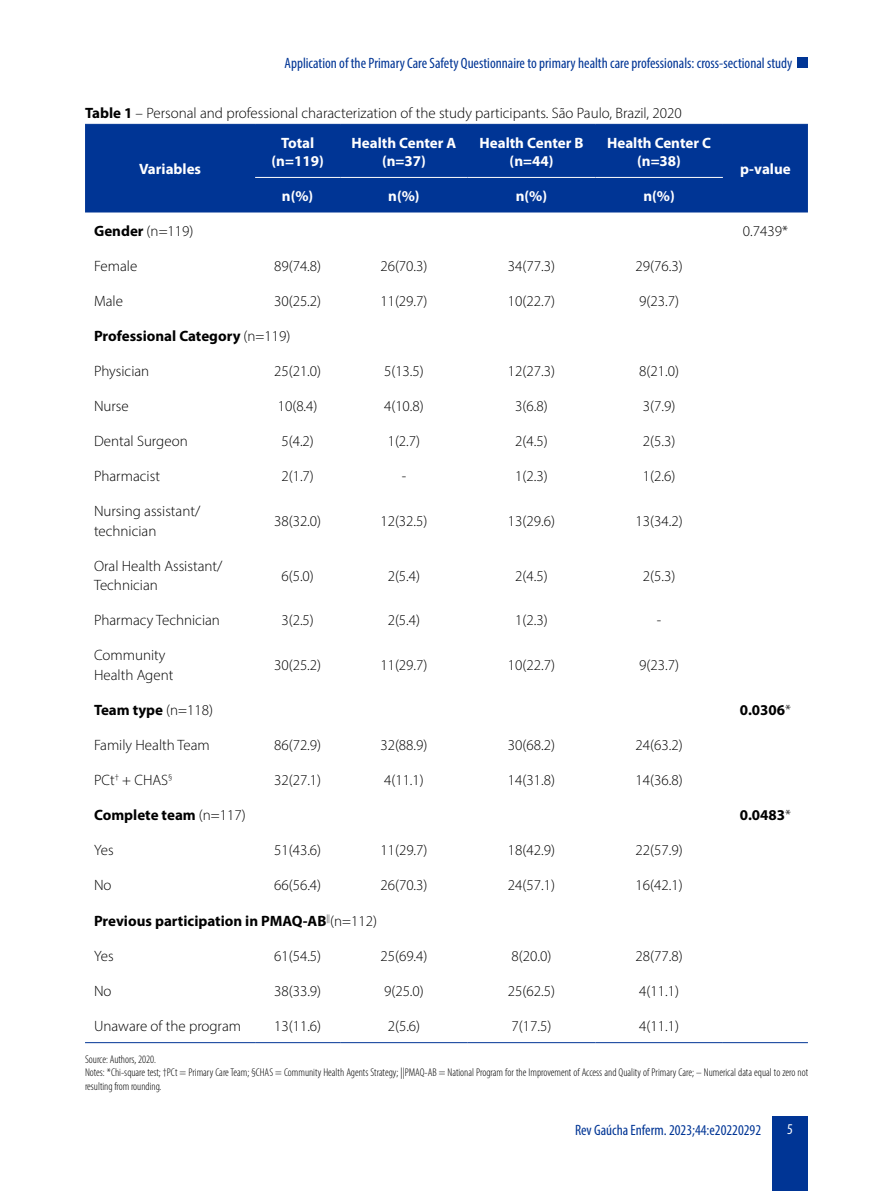
<style>
.page{position:relative;width:893px;height:1191px;background:#fff}
.page>*{position:absolute;margin:0;border:0;box-sizing:border-box;transform-origin:0 0}
.t1{font:300 15px/19.5px "Myriad Pro";color:#000}
.t2{font:condensed 15px "Myriad Pro";color:#003595}
.t3{font:700 15px "Myriad Pro";color:#000}
.t4{font:700 15px/18px "Myriad Pro";color:#fff;text-align:center}
.t5{font:condensed 15px "Myriad Pro";color:#fff}
.t6{font:300 condensed 11.25px/13.5px "Myriad Pro";color:#000}
.s1{font-weight:700}
.s2{font-weight:300}
</style>
<div class="page">
<div style="left:772px;top:1116px;width:36px;height:75px;background:#003595"></div>
<div style="left:798px;top:57px;width:10px;height:11px;background:#003595"></div>
<div style="left:85px;top:125px;width:723px;height:87px;background:#003595"></div>
<hr style="left:85px;top:124px;width:170px;height:1px;background:#003595">
<hr style="left:255px;top:124px;width:85px;height:1px;background:#003595">
<hr style="left:340px;top:124px;width:128px;height:1px;background:#003595">
<hr style="left:468px;top:124px;width:127px;height:1px;background:#003595">
<hr style="left:595px;top:124px;width:128px;height:1px;background:#003595">
<hr style="left:723px;top:124px;width:85px;height:1px;background:#003595">
<hr style="left:85px;top:1042px;width:170px;height:1px;background:#003595">
<hr style="left:255px;top:1042px;width:85px;height:1px;background:#003595">
<hr style="left:340px;top:1042px;width:128px;height:1px;background:#003595">
<hr style="left:468px;top:1042px;width:127px;height:1px;background:#003595">
<hr style="left:595px;top:1042px;width:128px;height:1px;background:#003595">
<hr style="left:723px;top:1042px;width:85px;height:1px;background:#003595">
<hr style="left:255px;top:177px;width:85px;height:1px;background:#fff">
<hr style="left:340px;top:177px;width:128px;height:1px;background:#fff">
<hr style="left:468px;top:177px;width:127px;height:1px;background:#fff">
<hr style="left:595px;top:177px;width:128px;height:1px;background:#fff">
<p class="t2" style="left:285px;top:54px;width:509px">Application of the Primary Care Safety Questionnaire to primary health care professionals: cross-sectional study</p>
<p class="t1" style="left:85px;top:103px;width:598px"><span class="s1">Table 1</span> – Personal and professional characterization of the study participants. São Paulo, Brazil, 2020</p>
<p class="t4" style="left:139px;top:159px;width:64px">Variables</p>
<p class="t4" style="left:272px;top:133px;width:54px">Total (n=119)</p>
<p class="t4" style="left:352px;top:133px;width:106px">Health Center A (n=37)</p>
<p class="t4" style="left:480px;top:133px;width:105px">Health Center B (n=44)</p>
<p class="t4" style="left:607px;top:133px;width:105px">Health Center C (n=38)</p>
<p class="t4" style="left:282px;top:186px;width:33px">n(%)</p>
<p class="t4" style="left:388px;top:186px;width:33px">n(%)</p>
<p class="t4" style="left:516px;top:186px;width:33px">n(%)</p>
<p class="t4" style="left:643px;top:186px;width:33px">n(%)</p>
<p class="t4" style="left:740px;top:159px;width:52px">p-value</p>
<p class="t1" style="left:94px;top:221px;width:101px"><span class="s1">Gender</span> (n=119)</p>
<p class="t1" style="left:743px;top:221px;width:47px">0.7439*</p>
<p class="t1" style="left:94px;top:256px;width:45px">Female</p>
<p class="t1" style="left:274px;top:256px;width:49px">89(74.8)</p>
<p class="t1" style="left:380px;top:256px;width:49px">26(70.3)</p>
<p class="t1" style="left:508px;top:256px;width:49px">34(77.3)</p>
<p class="t1" style="left:635px;top:256px;width:49px">29(76.3)</p>
<p class="t1" style="left:94px;top:291px;width:31px">Male</p>
<p class="t1" style="left:274px;top:291px;width:49px">30(25.2)</p>
<p class="t1" style="left:380px;top:291px;width:49px">11(29.7)</p>
<p class="t1" style="left:508px;top:291px;width:49px">10(22.7)</p>
<p class="t1" style="left:639px;top:291px;width:41px">9(23.7)</p>
<p class="t3" style="left:94px;top:326px;width:198px">Professional Category <span class="s2">(n=119)</span></p>
<p class="t1" style="left:94px;top:361px;width:57px">Physician</p>
<p class="t1" style="left:274px;top:361px;width:49px">25(21.0)</p>
<p class="t1" style="left:384px;top:361px;width:41px">5(13.5)</p>
<p class="t1" style="left:508px;top:361px;width:49px">12(27.3)</p>
<p class="t1" style="left:639px;top:361px;width:41px">8(21.0)</p>
<p class="t1" style="left:94px;top:396px;width:36px">Nurse</p>
<p class="t1" style="left:278px;top:396px;width:41px">10(8.4)</p>
<p class="t1" style="left:384px;top:396px;width:41px">4(10.8)</p>
<p class="t1" style="left:515px;top:396px;width:34px">3(6.8)</p>
<p class="t1" style="left:643px;top:396px;width:34px">3(7.9)</p>
<p class="t1" style="left:94px;top:431px;width:95px">Dental Surgeon</p>
<p class="t1" style="left:281px;top:431px;width:34px">5(4.2)</p>
<p class="t1" style="left:388px;top:431px;width:34px">1(2.7)</p>
<p class="t1" style="left:515px;top:431px;width:34px">2(4.5)</p>
<p class="t1" style="left:643px;top:431px;width:34px">2(5.3)</p>
<p class="t1" style="left:94px;top:466px;width:67px">Pharmacist</p>
<p class="t1" style="left:281px;top:466px;width:34px">2(1.7)</p>
<p class="t1" style="left:402px;top:466px;width:6px">-</p>
<p class="t1" style="left:515px;top:466px;width:34px">1(2.3)</p>
<p class="t1" style="left:643px;top:466px;width:34px">1(2.6)</p>
<p class="t1" style="left:94px;top:501px;width:108px">Nursing assistant/ technician</p>
<p class="t1" style="left:274px;top:511px;width:49px">38(32.0)</p>
<p class="t1" style="left:380px;top:511px;width:49px">12(32.5)</p>
<p class="t1" style="left:508px;top:511px;width:49px">13(29.6)</p>
<p class="t1" style="left:635px;top:511px;width:49px">13(34.2)</p>
<p class="t1" style="left:94px;top:556px;width:130px">Oral Health Assistant/<br>Technician</p>
<p class="t1" style="left:281px;top:565px;width:34px">6(5.0)</p>
<p class="t1" style="left:388px;top:565px;width:34px">2(5.4)</p>
<p class="t1" style="left:515px;top:565px;width:34px">2(4.5)</p>
<p class="t1" style="left:643px;top:565px;width:34px">2(5.3)</p>
<p class="t1" style="left:94px;top:610px;width:127px">Pharmacy Technician</p>
<p class="t1" style="left:281px;top:610px;width:34px">3(2.5)</p>
<p class="t1" style="left:388px;top:610px;width:34px">2(5.4)</p>
<p class="t1" style="left:515px;top:610px;width:34px">1(2.3)</p>
<p class="t1" style="left:657px;top:610px;width:6px">-</p>
<p class="t1" style="left:94px;top:645px;width:81px">Community<br>Health Agent</p>
<p class="t1" style="left:274px;top:655px;width:49px">30(25.2)</p>
<p class="t1" style="left:380px;top:655px;width:49px">11(29.7)</p>
<p class="t1" style="left:508px;top:655px;width:49px">10(22.7)</p>
<p class="t1" style="left:639px;top:655px;width:41px">9(23.7)</p>
<p class="t3" style="left:94px;top:700px;width:121px">Team type <span class="s2">(n=118)</span></p>
<p class="t3" style="left:740px;top:700px;width:53px">0.0306<span class="s2">*</span></p>
<p class="t1" style="left:94px;top:735px;width:117px">Family Health Team</p>
<p class="t1" style="left:274px;top:735px;width:49px">86(72.9)</p>
<p class="t1" style="left:380px;top:735px;width:49px">32(88.9)</p>
<p class="t1" style="left:508px;top:735px;width:49px">30(68.2)</p>
<p class="t1" style="left:635px;top:735px;width:49px">24(63.2)</p>
<p class="t1" style="left:94px;top:770px;width:80px">PCt<sup>†</sup> + CHAS<sup>§</sup></p>
<p class="t1" style="left:274px;top:770px;width:49px">32(27.1)</p>
<p class="t1" style="left:384px;top:770px;width:41px">4(11.1)</p>
<p class="t1" style="left:508px;top:770px;width:49px">14(31.8)</p>
<p class="t1" style="left:635px;top:770px;width:49px">14(36.8)</p>
<p class="t3" style="left:94px;top:805px;width:153px">Complete team <span class="s2">(n=117)</span></p>
<p class="t3" style="left:740px;top:805px;width:53px">0.0483<span class="s2">*</span></p>
<p class="t1" style="left:94px;top:840px;width:21px">Yes</p>
<p class="t1" style="left:274px;top:840px;width:49px">51(43.6)</p>
<p class="t1" style="left:380px;top:840px;width:49px">11(29.7)</p>
<p class="t1" style="left:508px;top:840px;width:49px">18(42.9)</p>
<p class="t1" style="left:635px;top:840px;width:49px">22(57.9)</p>
<p class="t1" style="left:94px;top:875px;width:19px">No</p>
<p class="t1" style="left:274px;top:875px;width:49px">66(56.4)</p>
<p class="t1" style="left:380px;top:875px;width:49px">26(70.3)</p>
<p class="t1" style="left:508px;top:875px;width:49px">24(57.1)</p>
<p class="t1" style="left:635px;top:875px;width:49px">16(42.1)</p>
<p class="t3" style="left:94px;top:910px;width:284px">Previous participation in PMAQ-AB<sup>||</sup><span class="s2">(n=112)</span></p>
<p class="t1" style="left:94px;top:945px;width:21px">Yes</p>
<p class="t1" style="left:274px;top:945px;width:49px">61(54.5)</p>
<p class="t1" style="left:380px;top:945px;width:49px">25(69.4)</p>
<p class="t1" style="left:512px;top:945px;width:41px">8(20.0)</p>
<p class="t1" style="left:635px;top:945px;width:49px">28(77.8)</p>
<p class="t1" style="left:94px;top:980px;width:19px">No</p>
<p class="t1" style="left:274px;top:980px;width:49px">38(33.9)</p>
<p class="t1" style="left:384px;top:980px;width:41px">9(25.0)</p>
<p class="t1" style="left:508px;top:980px;width:49px">25(62.5)</p>
<p class="t1" style="left:639px;top:980px;width:41px">4(11.1)</p>
<p class="t1" style="left:94px;top:1015px;width:149px">Unaware of the program</p>
<p class="t1" style="left:274px;top:1015px;width:49px">13(11.6)</p>
<p class="t1" style="left:388px;top:1015px;width:34px">2(5.6)</p>
<p class="t1" style="left:512px;top:1015px;width:41px">7(17.5)</p>
<p class="t1" style="left:639px;top:1015px;width:41px">4(11.1)</p>
<p class="t6" style="left:85px;top:1052px;width:725px">Source: Authors, 2020.<br>Notes: *Chi-square test; †PCt = Primary Care Team; §CHAS = Community Health Agents Strategy; ||PMAQ-AB = National Program for the Improvement of Access and Quality of Primary Care; – Numerical data equal to zero not resulting from rounding.</p>
<p class="t2" style="left:575px;top:1121px;width:188px">Rev Gaúcha Enferm. 2023;44:e20220292</p>
<p class="t5" style="left:787px;top:1120px;width:7px">5</p>
</div>
